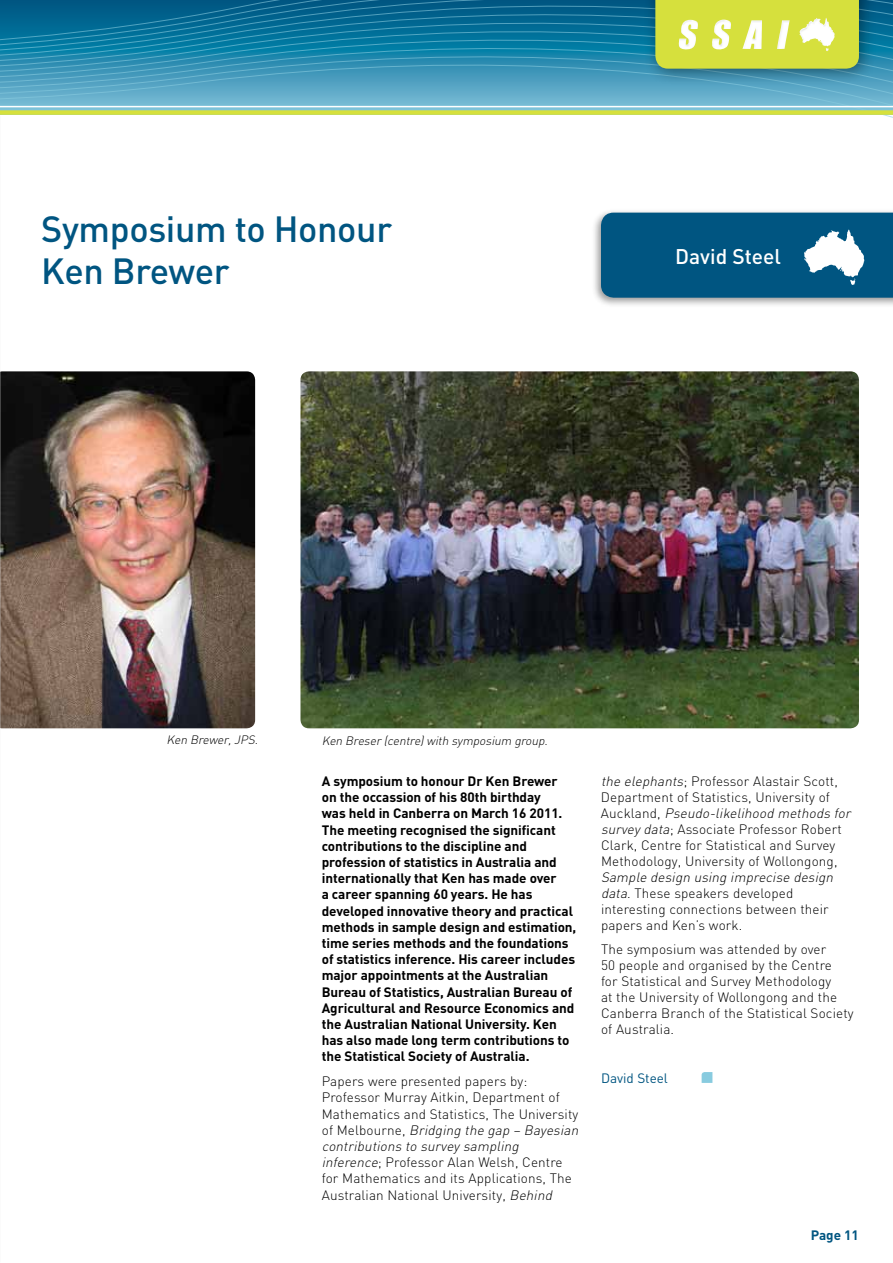
<style>
.page{position:relative;width:893px;height:1263px;background:#fff}
.page>*{position:absolute;margin:0;border:0;box-sizing:border-box;transform-origin:0 0}
.t1{font:500 36px/42px "DIN";letter-spacing:-.01em;color:#005581}
.t2{font:500 21px "DIN";color:#fff}
.t3{font:300 13.5px/16px "DIN";letter-spacing:.01em;color:#000}
.t4{font:700 13.5px/16.2px "DIN";letter-spacing:-.005em;color:#000}
.t5{font:13.5px "DIN";color:#005581}
.t6{font:700 13.5px "DIN";color:#005581}
.t7{font:italic 300 12px "DIN";color:#000}
.s1{font-style:italic}
</style>
<div class="page">
<svg style="left:0;top:0;width:893px;height:118px;background:#3991b3"></svg>
<div style="left:644px;top:0;width:232px;height:86px;background:#000;opacity:.4"></div>
<svg style="left:655px;top:0;width:204px;height:69px;background:#d4de45"></svg>
<img style="left:711px;top:18px;width:124px;height:33px">
<div style="left:591px;top:208px;width:302px;height:100px;background:#000;opacity:.4"></div>
<svg style="left:601px;top:213px;width:292px;height:85px;background:#13618a"></svg>
<hr style="left:0;top:106px;width:893px;height:1px;background:#fff">
<div style="left:0;top:110px;width:893px;height:5px;background:#d6e03d"></div>
<img style="left:0;top:371px;width:255px;height:357px">
<svg style="left:702px;top:1072px;width:10px;height:11px"></svg>
<img style="left:300px;top:371px;width:559px;height:357px">
<h1 class="t1" style="left:41px;top:207px;width:352px">Symposium to Honour<br>Ken B rewer</h1>
<h2 class="t2" style="left:675px;top:243px;width:107px">David Steel</h2>
<p class="t7" style="left:167px;top:732px;width:96px">Ken Brewer, JPS.</p>
<p class="t7" style="left:322px;top:733px;width:230px">Ken Breser (centre) with symposium group.</p>
<p class="t4" style="left:322px;top:772px;width:256px">A symposium to honour Dr Ken Brewer<br>on the occassion of his 80th birthday<br>was held in Canberra on March 16 2011.<br>The meeting recognised the significant contributions to the discipline and profession of statistics in Australia and internationally that Ken has made over<br>a career spanning 60 years. He has developed innovative theory and practical methods in sample design and estimation, time series methods and the foundations of statistics inference. His career includes major appointments at the Australian Bureau of Statistics, Australian Bureau of Agricultural and Resource Economics and the Australian National University. Ken has also made long term contributions to the Statistical Society of Australia.</p>
<p class="t3" style="left:322px;top:1073px;width:261px">Papers were presented papers by:<br>Professor Murray Aitkin, Department of Mathematics and Statistics, The University of M e l b o u rn e , <span class="s1">Bridging the gap – Bayesian contributions to survey sampling inference</span>; Professor Alan Welsh, Centre for Mathematics and its Applications, The Australian National University, <span class="s1">Behind</span></p>
<p class="t3" style="left:601px;top:773px;width:254px"><span class="s1">theelephants</span>; Professor Alastair Scott, Department of Statistics, University of<br>A u c k la n d , <span class="s1">Pseudo-likelihood methods for surveydata</span>; Associate Professor Robert Clark, Centre for Statistical and Survey Methodology, University of Wollongong,</p>
<p class="t3" style="left:601px;top:868px;width:237px"><span class="s1">Sample design using imprecise design data</span>. These speakers developed interesting connections between their papers and Ken’s work.</p>
<p class="t3" style="left:601px;top:941px;width:254px">The symposium was attended by over<br>50 people and organised by the Centre<br>for Statistical and Survey Methodology<br>at the University of Wollongong and the Canberra Branch of the Statistical Society of Australia.</p>
<p class="t5" style="left:601px;top:1070px;width:68px">David Steel</p>
<p class="t6" style="left:811px;top:1226px;width:50px">Page 11</p>
</div>
